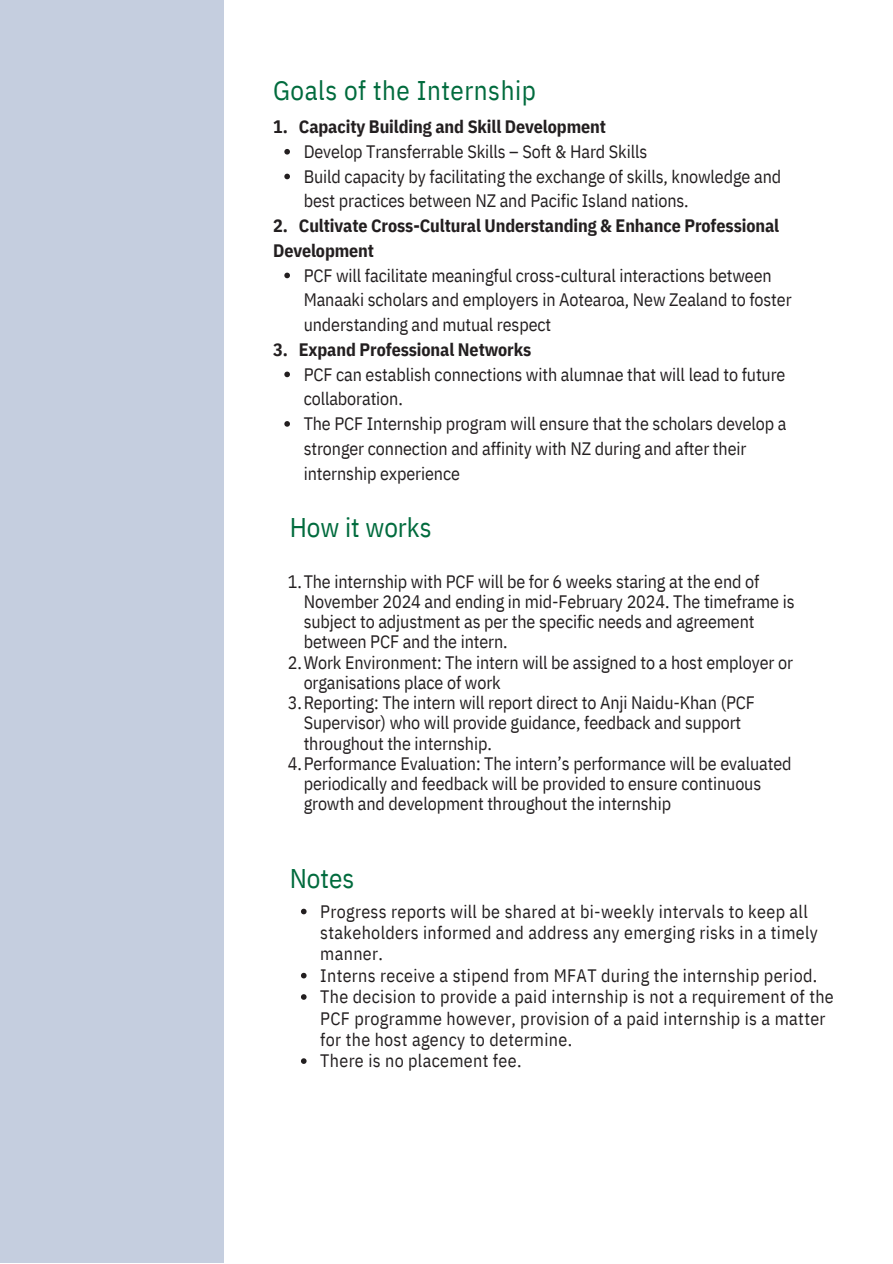
<style>
.page{position:relative;width:893px;height:1264px;background:#fff}
.page>*{position:absolute;margin:0;border:0;box-sizing:border-box;transform-origin:0 0}
.t1{font:27px "IBM Plex Sans Cond";letter-spacing:.02em;color:#006b3d}
.t2{font:27px "IBM Plex Sans Cond";color:#006b3d}
.t3{font:18px/20.2px "IBM Plex Sans Cond";letter-spacing:-.005em;color:#231f20}
.t4{font:18px/21.3px "IBM Plex Sans Cond";letter-spacing:.02em;color:#231f20}
.t5{font:700 18px/24.8px "IBM Plex Sans Cond";letter-spacing:-.005em;color:#231f20}
</style>
<div class="page">
<div style="left:0;top:0;width:224px;height:1262px;background:#c5cedf"></div>
<svg style="left:301px;top:908px;width:5px;height:6px"></svg>
<svg style="left:301px;top:972px;width:5px;height:6px"></svg>
<svg style="left:301px;top:994px;width:5px;height:5px"></svg>
<svg style="left:301px;top:1058px;width:5px;height:5px"></svg>
<svg style="left:284px;top:149px;width:6px;height:5px"></svg>
<svg style="left:284px;top:174px;width:6px;height:5px"></svg>
<svg style="left:284px;top:273px;width:6px;height:5px"></svg>
<svg style="left:284px;top:371px;width:6px;height:6px"></svg>
<svg style="left:284px;top:421px;width:6px;height:5px"></svg>
<p class="t1" style="left:273px;top:73px;width:264px">Goals of the Internship</p>
<p class="t5" style="left:273px;top:114px;width:334px">1. Capacity Building and Skill Development</p>
<p class="t3" style="left:303px;top:141px;width:345px">Develop Transferrable Skills – Soft &amp; Hard Skills</p>
<p class="t3" style="left:303px;top:163px;width:479px;line-height:24.8px">Build capacity by facilitating the exchange of skills, knowledge and best practices between NZ and Pacific Island nations.</p>
<p class="t5" style="left:273px;top:213px;width:507px">2. Cultivate Cross-Cultural Understanding &amp; Enhance Professional<br>Development</p>
<p class="t3" style="left:303px;top:262px;width:489px;line-height:24.8px">PCF will facilitate meaningful cross-cultural interactions between<br>Manaaki scholars and employers in Aotearoa, New Zealand to foster understanding and mutual respect</p>
<p class="t3" style="left:303px;top:361px;width:483px;line-height:24.8px">PCF can establish connections with alumnae that will lead to future collaboration.</p>
<p class="t3" style="left:303px;top:411px;width:484px;line-height:24.8px">The PCF Internship program will ensure that the scholars develop a stronger connection and affinity with NZ during and after their internship experience</p>
<p class="t5" style="left:273px;top:337px;width:259px">3. Expand Professional Networks</p>
<p class="t2" style="left:290px;top:509px;width:143px">How it works</p>
<p class="t3" style="left:303px;top:570px;width:492px;text-indent:-16px">1.The internship with PCF will be for 6 weeks staring at the end of November 2024 and ending in mid-February 2024. The timeframe is subject to adjustment as per the specific needs and agreement between PCF and the intern.</p>
<p class="t3" style="left:303px;top:651px;width:491px;text-indent:-16px">2.Work Environment: The intern will be assigned to a host employer or organisations place of work</p>
<p class="t3" style="left:303px;top:692px;width:452px;text-indent:-16px">3.Reporting: The intern will report direct to Anji Naidu-Khan (PCF<br>Supervisor) who will provide guidance, feedback and support throughout the internship.</p>
<p class="t3" style="left:303px;top:753px;width:489px;text-indent:-16px">4.Performance Evaluation: The intern’s performance will be evaluated periodically and feedback will be provided to ensure continuous growth and development throughout the internship</p>
<p class="t1" style="left:290px;top:860px;width:66px">Notes</p>
<p class="t4" style="left:320px;top:900px;width:499px">Progress reports will be shared at bi-weekly intervals to keep all stakeholders informed and address any emerging risks in a timely manner.</p>
<p class="t4" style="left:320px;top:964px;width:498px">Interns receive a stipend from MFAT during the internship period.</p>
<p class="t4" style="left:320px;top:985px;width:515px">The decision to provide a paid internship is not a requirement of the<br>PCF programme however, provision of a paid internship is a matter for the host agency to determine.</p>
<p class="t4" style="left:320px;top:1049px;width:203px">There is no placement fee.</p>
</div>
